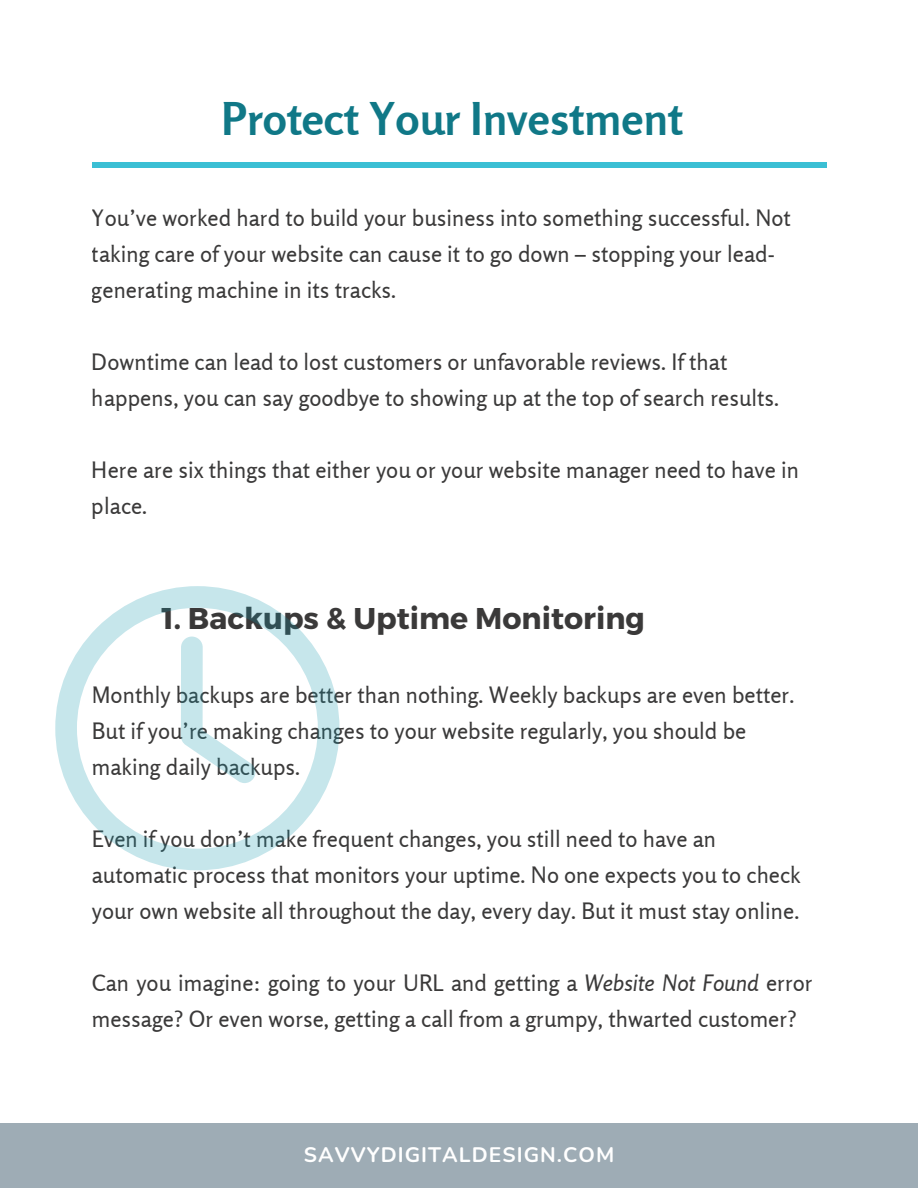
<style>
.page{position:relative;width:918px;height:1188px;background:#fff}
.page>*{position:absolute;margin:0;border:0;box-sizing:border-box;transform-origin:0 0}
.t1{font:700 45px "Rosario";color:#107887}
.t2{font:700 30px "Montserrat";color:#292828}
.t3{font:22.5px/36px "Rosario";color:#292828}
.t4{font:700 21px "Nunito";letter-spacing:.05em;color:#fff}
.s1{font-style:italic}
</style>
<div class="page">
<div style="left:0;top:1124px;width:918px;height:64px;background:#9eacb5"></div>
<div style="left:92px;top:162px;width:734px;height:6px;background:#3bbfd4"></div>
<svg style="left:55px;top:586px;width:284px;height:284px"></svg>
<svg style="left:181px;top:637px;width:76px;height:146px"></svg>
<h1 class="t1" style="left:221px;top:91px;width:463px">Protect Your Investment</h1>
<p class="t3" style="left:92px;top:199px;width:701px">You’ve worked hard to build your business into something successful. Not taking care of your website can cause it to go down – stopping your lead&shy;generating machine in its tracks.</p>
<p class="t3" style="left:92px;top:343px;width:689px">Downtime can lead to lost customers or unfavorable reviews. If that happens, you can say goodbye to showing up at the top of search results.</p>
<p class="t3" style="left:92px;top:451px;width:709px">Here are six things that either you or your website manager need to have in place.</p>
<h2 class="t2" style="left:161px;top:599px;width:485px">1. Backups &amp; Uptime Monitoring</h2>
<p class="t3" style="left:92px;top:677px;width:704px">Monthly backups are better than nothing. Weekly backups are even better.<br>But if you’re making changes to your website regularly, you should be making daily backups.</p>
<p class="t3" style="left:92px;top:821px;width:710px">Even if you don’t make frequent changes, you still need to have an automatic process that monitors your uptime. No one expects you to check your own website all throughout the day, every day. But it must stay online.</p>
<p class="t3" style="left:92px;top:965px;width:722px">Can you imagine: going to your URL and getting a <span class="s1">Website Not Found</span> error message? Or even worse, getting a call from a grumpy, thwarted customer?</p>
<p class="t4" style="left:304px;top:1141px;width:312px">SAVVYDIGITALDESIGN.COM</p>
</div>
